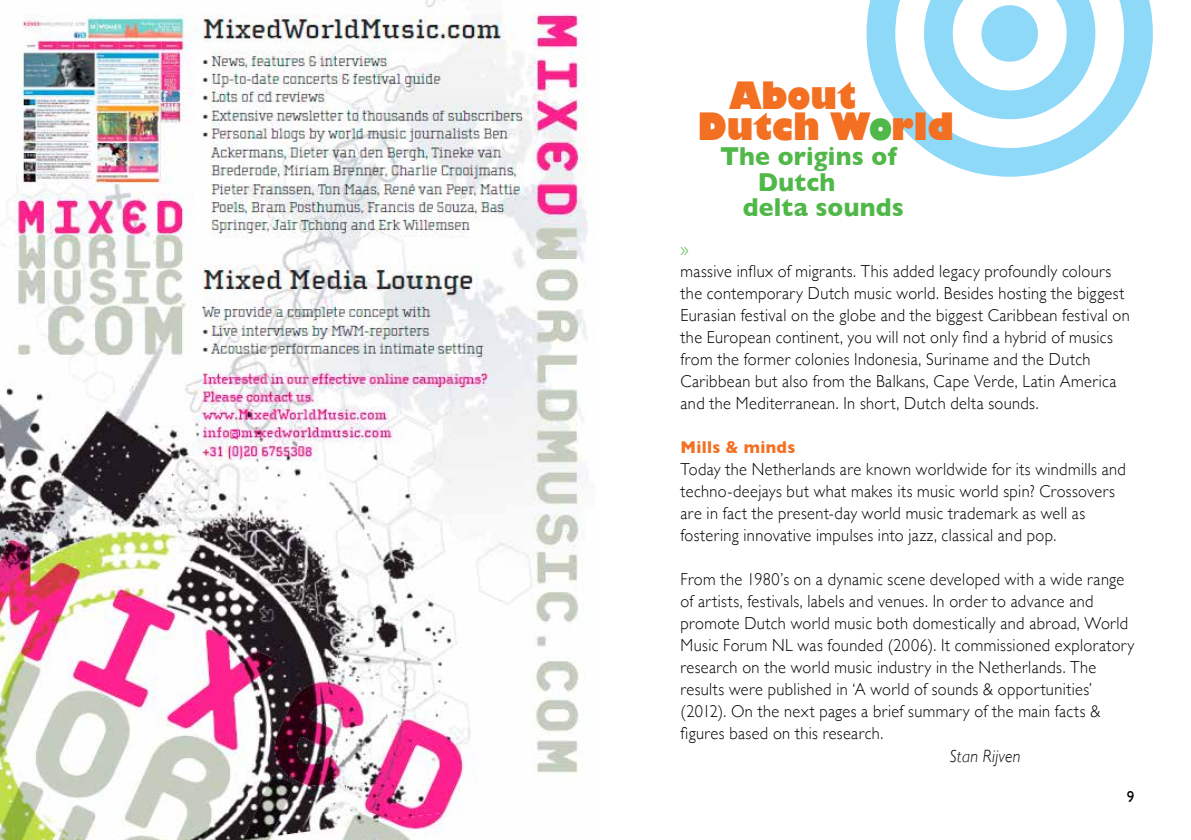
<style>
.page{position:relative;width:1191px;height:840px;background:#fff}
.page>*{position:absolute;margin:0;border:0;box-sizing:border-box;transform-origin:0 0}
.t1{font:800 36.8px/31px "Gill Sans";letter-spacing:-.005em;color:#f36f21;scale:.9 1}
.t2{font:700 26.4px "Gill Sans";letter-spacing:.01em;color:#50b848;scale:.94 1}
.t3{font:italic 300 17.8px "Gill Sans";letter-spacing:.02em;color:#000;scale:.94 1}
.t4{font:300 17.4px/22px "Gill Sans";letter-spacing:.025em;color:#000;scale:.94 1}
.t5{font:700 17.4px "Gill Sans";letter-spacing:.02em;color:#f36f21;scale:.94 1}
.t6{font:300 17.4px "Gill Sans";color:#50b848;scale:.94 1}
.t7{font:16px "Gill Sans";color:#000;scale:.94 1}
.s1{color:#50b848}
</style>
<div class="page">
<svg style="left:866px;top:0;width:286px;height:176px"></svg>
<img style="left:0;top:0;width:588px;height:839px">
<h1 class="t1" style="left:697px;top:79px;width:286px;text-indent:31px">About<br>Dutch W<span class="s1">o</span>rld</h1>
<h2 class="t2" style="left:720px;top:135px;width:189px">The origins of</h2>
<h2 class="t2" style="left:757px;top:161px;width:84px">Dutch</h2>
<h2 class="t2" style="left:742px;top:186px;width:173px">delta sounds</h2>
<p class="t6" style="left:680px;top:235px;width:10px">»</p>
<p class="t4" style="left:680px;top:259px;width:479px">massive influx of migrants. This added legacy profoundly colours the contemporary Dutch music world. Besides hosting the biggest Eurasian festival on the globe and the biggest Caribbean festival on the European continent, you will not only find a hybrid of musics from the former colonies Indonesia, Suriname and the Dutch Caribbean but also from the Balkans, Cape Verde, Latin America and the Mediterranean. In short, Dutch delta sounds.</p>
<p class="t5" style="left:680px;top:433px;width:124px">Mills &amp; minds</p>
<p class="t4" style="left:680px;top:457px;width:475px">Today the Netherlands are known worldwide for its windmills and techno-deejays but what makes its music world spin? Crossovers are in fact the present-day world music trademark as well as fostering innovative impulses into jazz, classical and pop.</p>
<p class="t4" style="left:680px;top:567px;width:484px">From the 1980’s on a dynamic scene developed with a wide range of artists, festivals, labels and venues. In order to advance and promote Dutch world music both domestically and abroad, World Music Forum NL was founded (2006). It commissioned exploratory research on the world music industry in the Netherlands. The results were published in ‘A world of sounds &amp; opportunities’ (2012). On the next pages a brief summary of the main facts &amp; figures based on this research.</p>
<p class="t3" style="left:950px;top:745px;width:77px">Stan Rijven</p>
<p class="t7" style="left:1126px;top:786px;width:10px">9</p>
</div>
